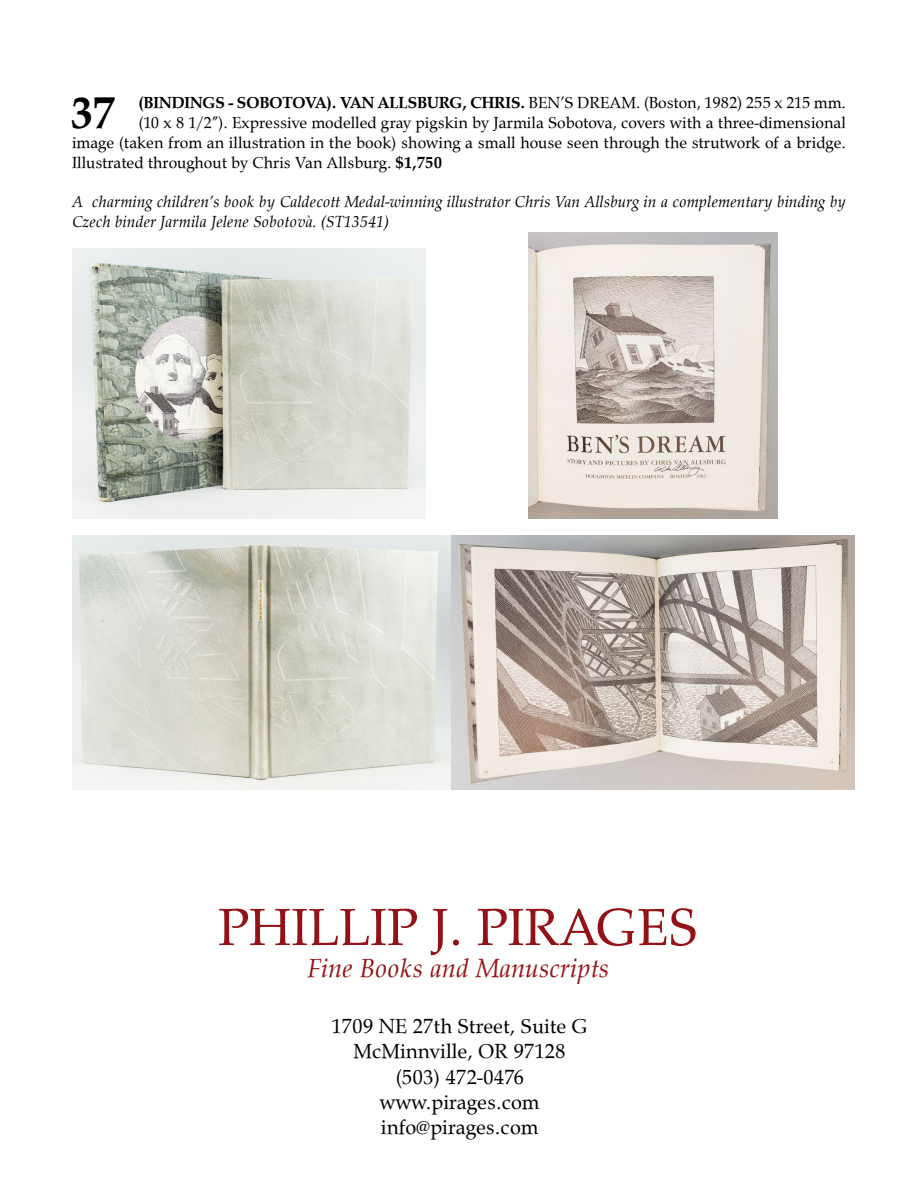
<style>
.page{position:relative;width:918px;height:1188px;background:#fff}
.page>*{position:absolute;margin:0;border:0;box-sizing:border-box;transform-origin:0 0}
.t1{font:54px "URW Palladio";color:#941215}
.t2{font:700 45.6px "URW Palladio";color:#000}
.t3{font:italic 27px "URW Palladio";color:#941215}
.t4{font:21px/25.2px "URW Palladio";color:#000;text-align:center}
.t5{font:16.5px "URW Palladio";color:#000}
.t6{font:italic 16.5px/19.8px "URW Palladio";color:#000}
.t7{font:700 16.5px "URW Palladio";color:#000}
.s1{font-weight:400}
.s2{font-weight:700}
</style>
<div class="page">
<img style="left:72px;top:248px;width:354px;height:271px">
<img style="left:72px;top:535px;width:782px;height:255px">
<img style="left:529px;top:232px;width:248px;height:287px">
<h2 class="t2" style="left:71px;top:85px;width:47px">37</h2>
<p class="t7" style="left:138px;top:93px;width:709px">(BINDINGS - SOBOTOVA). VAN ALLSBURG, CHRIS. <span class="s1">BEN’S DREAM. (Boston, 1982) 255 x 215 mm.</span></p>
<p class="t5" style="left:138px;top:112px;width:709px">(10 x 8 1/2”). Expressive modelled gray pigskin by Jarmila Sobotova, covers with a three-dimensional</p>
<p class="t5" style="left:72px;top:132px;width:776px">image (taken from an illustration in the book) showing a small house seen through the strutwork of a bridge.</p>
<p class="t5" style="left:72px;top:152px;width:372px">Illustrated throughout by Chris Van Allsburg. <span class="s2">$1,750</span></p>
<p class="t6" style="left:72px;top:192px;width:776px">A charming children’s book by Caldecott Medal-winning illustrator Chris Van Allsburg in a complementary binding by<br>Czech binder Jarmila Jelene Sobotovà. (ST13541)</p>
<h1 class="t1" style="left:218px;top:894px;width:482px">PHILLIP J. PIRAGES</h1>
<h3 class="t3" style="left:308px;top:953px;width:303px">Fine Books and Manuscripts</h3>
<p class="t4" style="left:332px;top:1014px;width:258px">1709 NE 27th Street, Suite G<br>McMinnville, OR 97128 (503) 472-0476 www.pirages.com info@pirages.com</p>
</div>
